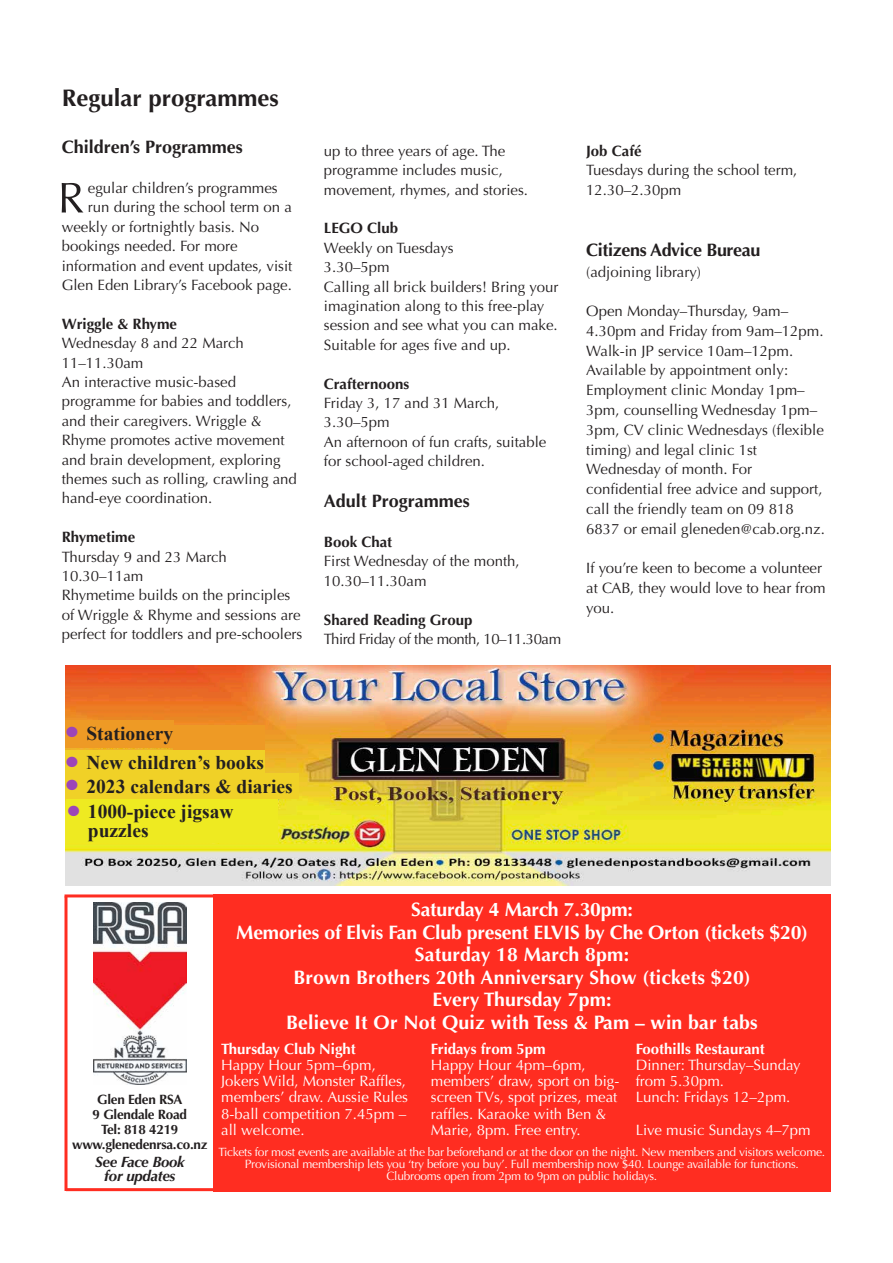
<style>
.page{position:relative;width:893px;height:1263px;background:#fff}
.page>*{position:absolute;margin:0;border:0;box-sizing:border-box;transform-origin:0 0}
.t1{font:700 24px "Optima";color:#231f20}
.t2{font:700 19.5px/22.5px "Optima";letter-spacing:.01em;color:#fff;text-align:center}
.t3{font:700 19.5px/19.4px "Times New Roman";color:#231f20}
.t4{font:700 18px "Optima";color:#231f20}
.t5{font:700 18px "Optima";letter-spacing:-.02em;color:#231f20}
.t6{font:15px/19.4px "Optima";color:#231f20}
.t7{font:15px/16.2px "Optima";color:#fff}
.t8{font:15px/19.4px "Optima";letter-spacing:-.03em;color:#231f20}
.t9{font:italic 700 15px/14.5px "Optima";letter-spacing:-.02em;color:#231f20;text-align:center}
.t10{font:700 13.5px/15px "Optima";letter-spacing:-.02em;color:#231f20;text-align:center}
.t11{font:12px/12.1px "Optima";letter-spacing:-.02em;color:#fff;text-align:center}
.s1{font-weight:700}
.s2{font-size:39px;color:#9d45b8}
</style>
<div class="page">
<hr style="left:64px;top:894px;width:151px;height:3px;background:#ff2d21">
<hr style="left:66px;top:1188px;width:149px;height:3px;background:#ff2d21">
<div style="left:213px;top:894px;width:617px;height:297px;background:#ff2d21"></div>
<svg style="left:64px;top:896px;width:4px;height:295px"></svg>
<img style="left:94px;top:903px;width:93px;height:181px">
<img style="left:65px;top:665px;width:766px;height:220px">
<div style="left:65px;top:750px;width:200px;height:25px;background:#f0d127"></div>
<div style="left:174px;top:725px;width:91px;height:24px;background:#ee9a25"></div>
<div style="left:67px;top:799px;width:211px;height:44px;background:#eeea21"></div>
<div style="left:65px;top:721px;width:109px;height:27px;background:#ee9a25"></div>
<div style="left:65px;top:774px;width:233px;height:25px;background:#f0d127"></div>
<svg style="left:62px;top:183px;width:21px;height:30px"></svg>
<p class="t1" style="left:62px;top:83px;width:219px">Regular programmes</p>
<p class="t4" style="left:62px;top:137px;width:183px">Children’s Programmes</p>
<p class="t6" style="left:88px;top:178px;width:191px">egular children’s programmes</p>
<p class="t6" style="left:88px;top:198px;width:205px">run during the school term on a</p>
<p class="t6" style="left:62px;top:217px;width:199px">weekly or fortnightly basis. No</p>
<p class="t6" style="left:62px;top:237px;width:178px">bookings needed. For more</p>
<p class="t6" style="left:62px;top:256px;width:232px">information and event updates, visit</p>
<p class="t6" style="left:62px;top:275px;width:232px">Glen Eden Library’s Facebook page.</p>
<p class="t6" style="left:62px;top:314px;width:237px"><span class="s1">Wriggle &amp; Rhyme<br></span>Wednesday 8 and 22 March<br>11–11.30am<br>An interactive music-based programme for babies and toddlers, and their caregivers. Wriggle &amp;<br>Rhyme promotes active movement and brain development, exploring themes such as rolling, crawling and hand-eye coordination.</p>
<p class="t6" style="left:62px;top:528px;width:242px"><span class="s1">Rhymetime<br></span>Thursday 9 and 23 March<br>10.30–11am<br>Rhymetime builds on the principles of Wriggle &amp; Rhyme and sessions are perfect for toddlers and pre-schoolers</p>
<p class="t6" style="left:324px;top:141px;width:206px">up to three years of age. The programme includes music, movement, rhymes, and stories.</p>
<p class="t6" style="left:324px;top:219px;width:236px"><span class="s1">LEGO Club<br></span>Weekly on Tuesdays<br>3.30–5pm<br>Calling all brick builders! Bring your imagination along to this free-play session and see what you can make.<br>Suitable for ages five and up.</p>
<p class="t6" style="left:324px;top:374px;width:224px"><span class="s1">Crafternoons<br></span>Friday 3, 17 and 31 March,<br>3.30–5pm<br>An afternoon of fun crafts, suitable for school-aged children.</p>
<p class="t4" style="left:324px;top:491px;width:147px">Adult Programmes</p>
<p class="t6" style="left:324px;top:532px;width:197px"><span class="s1">Book Chat<br></span>First Wednesday of the month,<br>10.30–11.30am</p>
<p class="t8" style="left:324px;top:610px;width:239px"><span class="s1">Shared Reading Group<br></span>Third Friday of the month, 10–11.30am</p>
<p class="t6" style="left:586px;top:141px;width:213px"><span class="s1">Job Café<br></span>Tuesdays during the school term,<br>12.30–2.30pm</p>
<p class="t5" style="left:586px;top:239px;width:176px">Citizens Advice Bureau</p>
<p class="t6" style="left:586px;top:262px;width:116px">(adjoining library)</p>
<p class="t6" style="left:586px;top:301px;width:240px;line-height:19.8px">Open Monday–Thursday, 9am–<br>4.30pm and Friday from 9am–12pm.<br>Walk-in JP service 10am–12pm.<br>Available by appointment only:<br>Employment clinic Monday 1pm–<br>3pm, counselling Wednesday 1pm–<br>3pm, CV clinic Wednesdays (flexible timing) and legal clinic 1st<br>Wednesday of month. For confidential free advice and support, call the friendly team on 09 818<br>6837 or email gleneden@cab.org.nz.</p>
<p class="t6" style="left:586px;top:558px;width:241px;line-height:19.8px">If you’re keen to become a volunteer at CAB, they would love to hear from you.</p>
<p class="t3" style="left:65px;top:723px;width:109px"><span class="s2">•</span> Stationery</p>
<p class="t3" style="left:65px;top:776px;width:229px"><span class="s2">•</span> 2023 calendars &amp; diaries</p>
<p class="t3" style="left:65px;top:752px;width:200px"><span class="s2">•</span> New children’s books</p>
<p class="t3" style="left:88px;top:801px;width:147px;text-indent:-21px"><span class="s2">•</span> 1000-piece jigsaw puzzles</p>
<p class="t2" style="left:236px;top:899px;width:573px">Saturday 4 March 7.30pm:<br>Memories of Elvis Fan Club present ELVIS by Che Orton (tickets $20)<br>Saturday 18 March 8pm:<br>Brown Brothers 20th Anniversary Show (tickets $20)<br>Every Thursday 7pm:<br>Believe It Or Not Quiz with Tess &amp; Pam – win bar tabs</p>
<p class="t7" style="left:431px;top:1040px;width:190px"><span class="s1">Fridays from 5pm<br></span>Happy Hour 4pm–6pm, members’ draw, sport on big&shy;screen TVs, spot prizes, meat raffles. Karaoke with Ben &amp;<br>Marie, 8pm. Free entry.</p>
<p class="t7" style="left:636px;top:1040px;width:166px"><span class="s1">Foothills Restaurant<br></span>Dinner: Thursday–Sunday from 5.30pm.<br>Lunch: Fridays 12–2pm.</p>
<p class="t7" style="left:221px;top:1040px;width:188px"><span class="s1">Thursday Club Night<br></span>Happy Hour 5pm–6pm,<br>Jokers Wild, Monster Raffles, members’ draw. Aussie Rules<br>8-ball competition 7.45pm – all welcome.</p>
<p class="t10" style="left:72px;top:1092px;width:137px">Glen Eden RSA<br>9 Glendale Road<br>Tel: 818 4219 www.glenedenrsa.co.nz</p>
<p class="t9" style="left:95px;top:1154px;width:91px">See Face Book for updates</p>
<p class="t11" style="left:219px;top:1146px;width:608px">Tickets for most events are available at the bar beforehand or at the door on the night. New members and visitors welcome.<br>Provisional membership lets you ‘try before you buy’. Full membership now $40. Lounge available for functions.<br>Clubrooms open from 2pm to 9pm on public holidays.</p>
<p class="t7" style="left:636px;top:1122px;width:176px">Live music Sundays 4–7pm</p>
</div>
